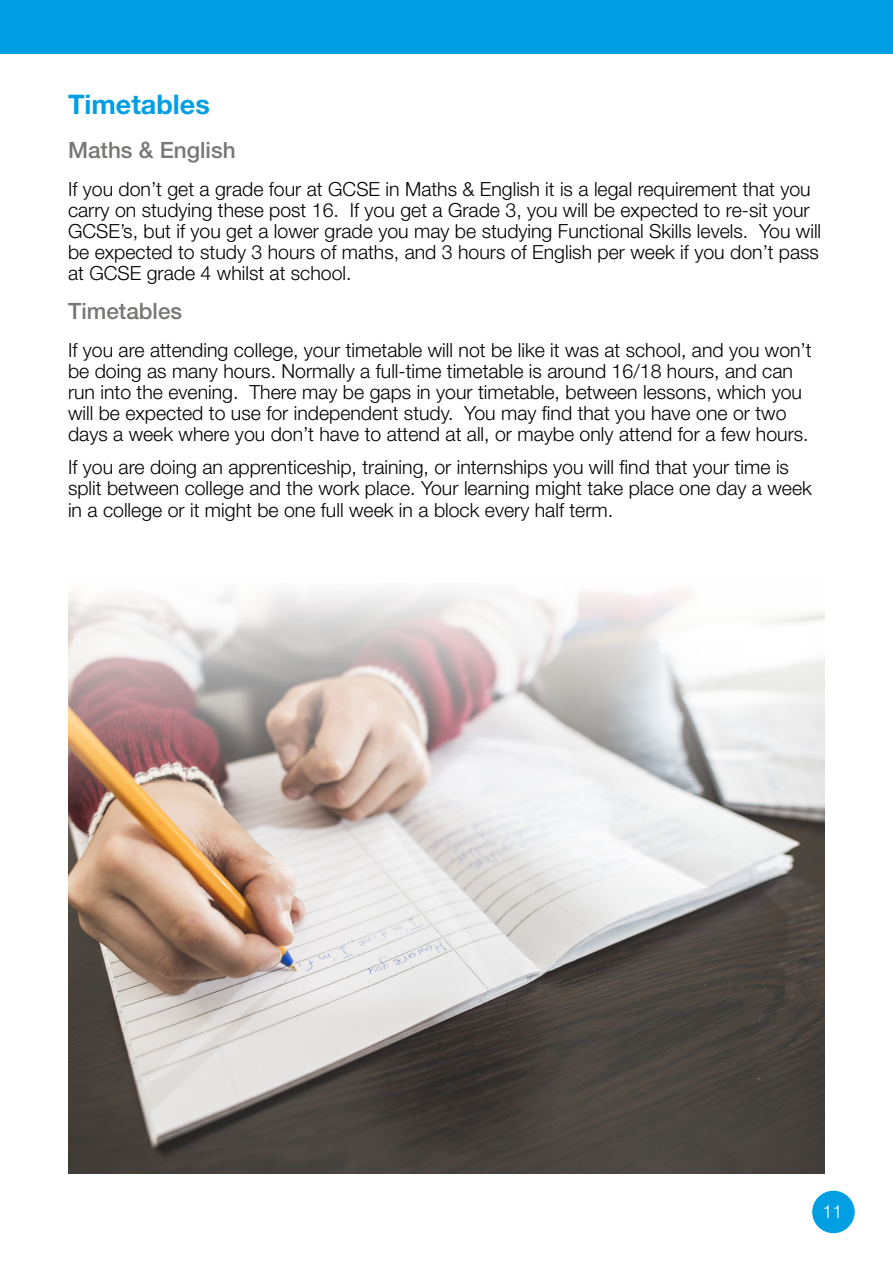
<style>
.page{position:relative;width:893px;height:1263px;background:#fff}
.page>*{position:absolute;margin:0;border:0;box-sizing:border-box;transform-origin:0 0}
.t1{font:700 27px "Helvetica Neue LT Std";color:#009fe3}
.t2{font:500 22.5px "Helvetica Neue LT Std";color:#777776}
.t3{font:300 19.5px/21px "Helvetica Neue LT Std";color:#000}
.t4{font:300 18px "Helvetica Neue LT Std";color:#fff}
</style>
<div class="page">
<div style="left:0;top:0;width:893px;height:54px;background:#009fe3"></div>
<div style="left:812px;top:1191px;width:43px;height:42px;background:#009fe3;border-radius:50%"></div>
<img style="left:68px;top:591px;width:757px;height:583px">
<p class="t1" style="left:68px;top:88px;width:143px">Timetables</p>
<p class="t2" style="left:68px;top:136px;width:169px">Maths &amp; English</p>
<p class="t3" style="left:68px;top:178px;width:755px">If you don’t get a grade four at GCSE in Maths &amp; English it is a legal requirement that you carry on studying these post 16. If you get a Grade 3, you will be expected to re-sit your GCSE’s, but if you get a lower grade you may be studying Functional Skills levels. You will be expected to study 3 hours of maths, and 3 hours of English per week if you don’t pass at GCSE grade 4 whilst at school.</p>
<p class="t2" style="left:68px;top:298px;width:116px">Timetables</p>
<p class="t3" style="left:68px;top:339px;width:745px">If you are attending college, your timetable will not be like it was at school, and you won’t be doing as many hours. Normally a full-time timetable is around 16/18 hours, and can run into the evening. There may be gaps in your timetable, between lessons, which you will be expected to use for independent study. You may find that you have one or two days a week where you don’t have to attend at all, or maybe only attend for a few hours.</p>
<p class="t3" style="left:68px;top:457px;width:745px">If you are doing an apprenticeship, training, or internships you will find that your time is split between college and the work place. Your learning might take place one day a week in a college or it might be one full week in a block every half term.</p>
<p class="t4" style="left:822px;top:1201px;width:22px">11</p>
</div>
